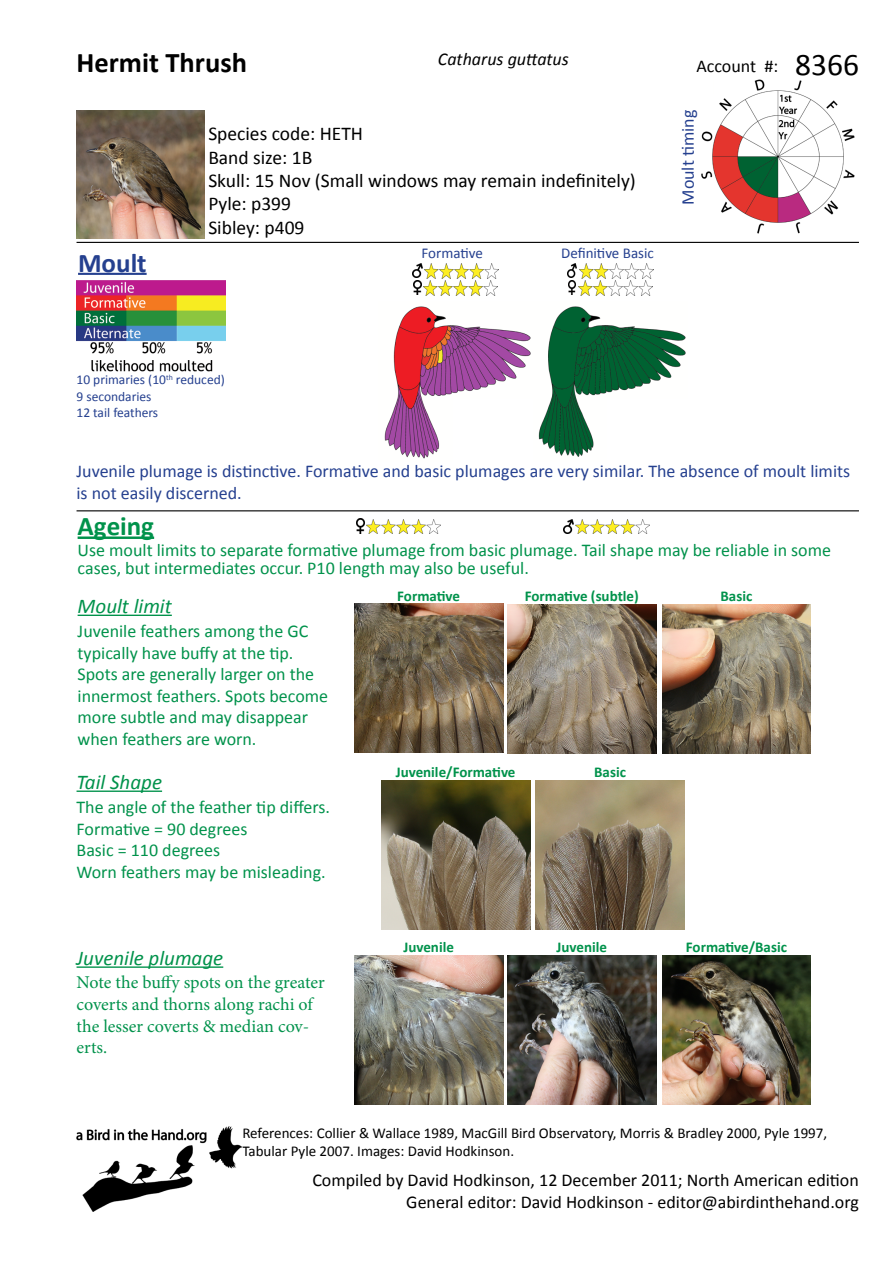
<style>
.page{position:relative;width:893px;height:1263px;background:#fff}
.page>*{position:absolute;margin:0;border:0;box-sizing:border-box;transform-origin:0 0}
.t1{font:31.5px "Calibri";color:#000}
.t2{font:700 28.5px "Calibri";color:#000}
.t3{font:700 27px "Calibri";color:#00924b}
.t4{font:700 27px "Calibri";color:#25408f}
.t5{font:italic 21px "Calibri";color:#00924b}
.t6{font:19.5px/23.4px "Calibri";color:#000}
.t7{font:18px/21.6px "Calibri";color:#00924b}
.t8{font:18px/21.6px "Calibri";color:#25408f}
.t9{font:18px/21.6px "Calibri";color:#000;text-align:right}
.t10{font:18px/21.6px "Minion Pro";color:#00924b}
.t11{font:italic 18px "Calibri";color:#000}
.t12{font:15px/18px "Calibri";color:#000}
.t13{font:700 15px "Calibri";color:#00924b}
.t14{font:15px "Calibri";color:#25408f}
.t15{font:13.5px/16.2px "Calibri";color:#25408f}
</style>
<div class="page">
<img style="left:507px;top:604px;width:149px;height:149px">
<hr style="left:77px;top:510px;width:782px;height:1px;background:#000">
<hr style="left:78px;top:615px;width:94px;height:1px;background:#00924b">
<hr style="left:78px;top:536px;width:76px;height:3px;background:#00924b">
<img style="left:354px;top:604px;width:149px;height:149px">
<img style="left:384px;top:306px;width:302px;height:153px">
<img style="left:425px;top:264px;width:74px;height:14px">
<img style="left:424px;top:281px;width:74px;height:14px">
<img style="left:579px;top:264px;width:74px;height:14px">
<img style="left:578px;top:281px;width:74px;height:14px">
<img style="left:413px;top:264px;width:9px;height:14px">
<img style="left:414px;top:280px;width:7px;height:14px">
<img style="left:567px;top:264px;width:10px;height:14px">
<img style="left:568px;top:280px;width:8px;height:14px">
<div style="left:77px;top:247px;width:85px;height:29px;border:2px solid #fff"></div>
<img style="left:77px;top:281px;width:148px;height:91px">
<img style="left:576px;top:519px;width:74px;height:15px">
<img style="left:564px;top:519px;width:10px;height:15px">
<img style="left:367px;top:519px;width:74px;height:15px">
<img style="left:357px;top:519px;width:8px;height:14px">
<img style="left:77px;top:111px;width:127px;height:127px">
<hr style="left:77px;top:242px;width:782px;height:1px;background:#000">
<img style="left:701px;top:79px;width:154px;height:155px">
<img style="left:536px;top:781px;width:148px;height:148px">
<hr style="left:77px;top:790px;width:85px;height:2px;background:#00924b">
<img style="left:381px;top:780px;width:149px;height:149px">
<img style="left:662px;top:604px;width:149px;height:149px">
<hr style="left:77px;top:966px;width:146px;height:2px;background:#00924b">
<img style="left:507px;top:956px;width:149px;height:148px">
<img style="left:354px;top:955px;width:149px;height:149px">
<img style="left:662px;top:956px;width:149px;height:148px">
<img style="left:77px;top:1127px;width:166px;height:85px">
<h2 class="t2" style="left:77px;top:45px;width:172px">Hermit Thrush</h2>
<p class="t11" style="left:438px;top:46px;width:132px">Catharus guttatus</p>
<h1 class="t1" style="left:795px;top:44px;width:65px">8366</h1>
<p class="t9" style="left:696px;top:55px;width:83px">Account #:</p>
<p class="t8" style="left:677px;top:205px;width:97px;rotate:-90deg">Moult timing</p>
<p class="t6" style="left:208px;top:122px;width:429px">Species code: HETH<br>Band size: 1B<br>Skull: 15 Nov (Small windows may remain indefinitely)<br>Pyle: p399<br>Sibley: p409</p>
<h3 class="t4" style="left:78px;top:245px;width:70px">Moult</h3>
<p class="t15" style="left:77px;top:372px;width:150px">10 primaries (10<sup>th</sup> reduced)<br>9 secondaries<br>12 tail feathers</p>
<p class="t14" style="left:422px;top:243px;width:63px">Formative</p>
<p class="t14" style="left:561px;top:243px;width:94px">Definitive Basic</p>
<p class="t8" style="left:77px;top:460px;width:775px">Juvenile plumage is distinctive. Formative and basic plumages are very similar. The absence of moult limits is not easily discerned.</p>
<h3 class="t3" style="left:78px;top:509px;width:78px">Ageing</h3>
<p class="t7" style="left:78px;top:541px;width:755px;line-height:18px">Use moult limits to separate formative plumage from basic plumage. Tail shape may be reliable in some cases, but intermediates occur. P10 length may also be useful.</p>
<p class="t5" style="left:78px;top:592px;width:96px">Moult limit</p>
<p class="t7" style="left:78px;top:620px;width:252px">Juvenile feathers among the GC typically have buffy at the tip.<br>Spots are generally larger on the innermost feathers. Spots become more subtle and may disappear when feathers are worn.</p>
<p class="t5" style="left:77px;top:767px;width:87px">Tail Shape</p>
<p class="t7" style="left:77px;top:796px;width:255px">The angle of the feather tip differs.<br>Formative = 90 degrees<br>Basic = 110 degrees<br>Worn feathers may be misleading.</p>
<p class="t5" style="left:77px;top:943px;width:148px">Juvenile plumage</p>
<p class="t10" style="left:77px;top:972px;width:250px">Note the buffy spots on the greater coverts and thorns along rachi of the lesser coverts &amp; median cov&shy;erts.</p>
<p class="t13" style="left:397px;top:586px;width:64px">Formative</p>
<p class="t13" style="left:525px;top:586px;width:116px">Formative (subtle)</p>
<p class="t13" style="left:396px;top:763px;width:121px">Juvenile/Formative</p>
<p class="t13" style="left:594px;top:763px;width:33px">Basic</p>
<p class="t13" style="left:721px;top:586px;width:33px">Basic</p>
<p class="t13" style="left:403px;top:938px;width:52px">Juvenile</p>
<p class="t13" style="left:556px;top:938px;width:52px">Juvenile</p>
<p class="t13" style="left:686px;top:938px;width:103px">Formative/Basic</p>
<p class="t12" style="left:242px;top:1124px;width:586px">References: Collier &amp; Wallace 1989, MacGill Bird Observatory, Morris &amp; Bradley 2000, Pyle 1997,<br>Tabular Pyle 2007. Images: David Hodkinson.</p>
<p class="t9" style="left:312px;top:1169px;width:548px">Compiled by David Hodkinson, 12 December 2011; North American edition<br>General editor: David Hodkinson - editor@abirdinthehand.org</p>
</div>
